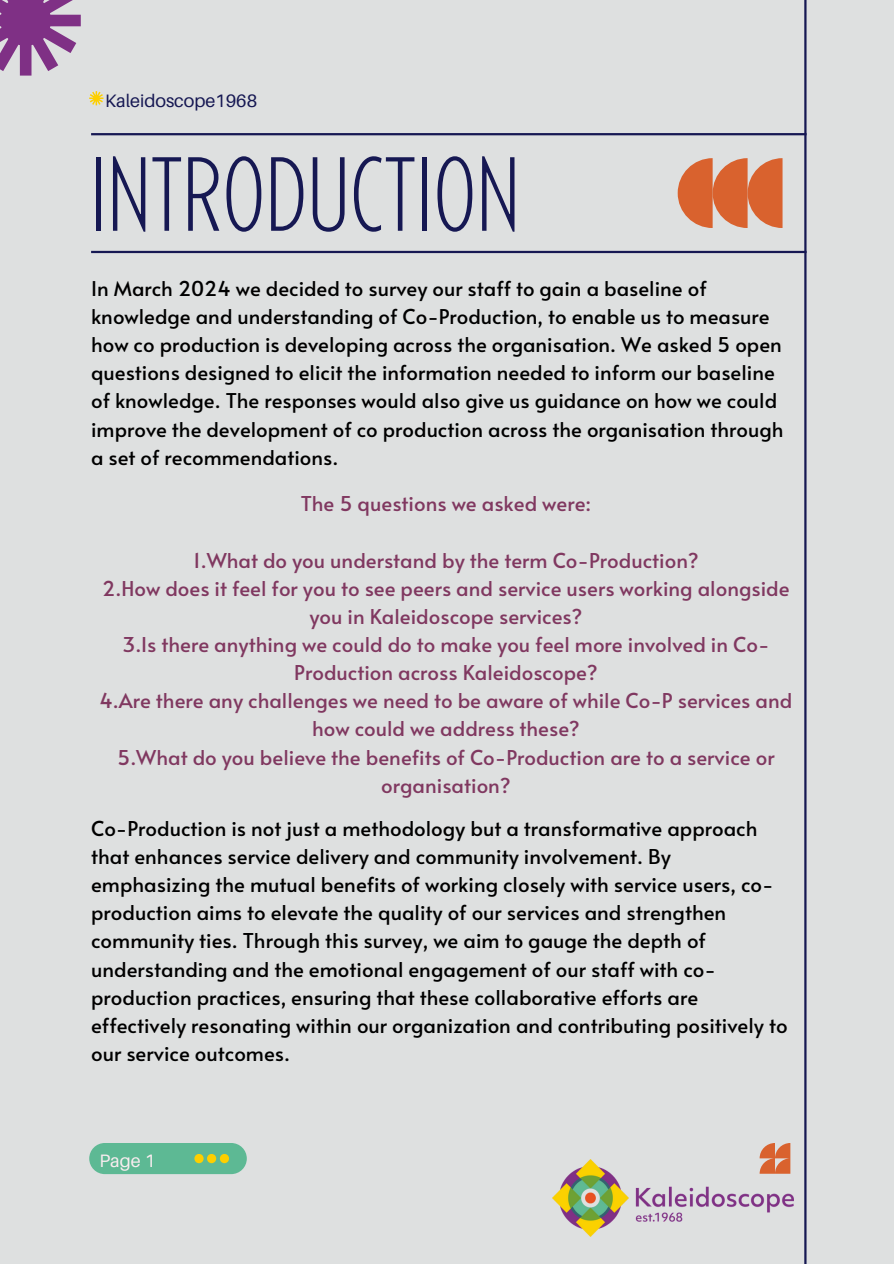
<style>
.page{position:relative;width:894px;height:1264px;background:#fff}
.page>*{position:absolute;margin:0;border:0;box-sizing:border-box;transform-origin:0 0}
.t1{font:200 condensed 105px "Balgin";color:#161853}
.t2{font:20.4px/28.2px "Alata";color:#000}
.t3{font:20.4px/28.2px "Alata";color:#803860;text-align:center}
.t4{font:18px "Aileron";color:#161853}
.t5{font:18px "Aileron";color:#faedf0}
</style>
<div class="page">
<div style="left:0;top:0;width:893px;height:1263px;background:#dee0e0"></div>
<hr style="left:804px;top:0;width:2px;height:1263px;background:#161853">
<svg style="left:89px;top:91px;width:14px;height:14px"></svg>
<hr style="left:91px;top:251px;width:715px;height:2px;background:#161853">
<hr style="left:91px;top:133px;width:715px;height:2px;background:#161853">
<div style="left:89px;top:1142px;width:158px;height:32px;background:#5db994;border-radius:16px"></div>
<svg style="left:194px;top:1154px;width:35px;height:9px"></svg>
<svg style="left:677px;top:158px;width:105px;height:70px"></svg>
<svg style="left:759px;top:1143px;width:30px;height:16px"></svg>
<img style="left:552px;top:1159px;width:240px;height:77px">
<svg style="left:0;top:0;width:81px;height:76px"></svg>
<p class="t4" style="left:105px;top:89px;width:153px">Kaleidoscope1968</p>
<p class="t1" style="left:89px;top:152px;width:432px">INTRODUCTION</p>
<h2 class="t2" style="left:91px;top:273px;width:693px">In March 2024 we decided to survey our staff to gain a baseline of knowledge and understanding of Co-Production, to enable us to measure how co production is developing across the organisation. We asked 5 open questions designed to elicit the information needed to inform our baseline of knowledge. The responses would also give us guidance on how we could improve the development of co production across the organisation through a set of recommendations.</h2>
<p class="t3" style="left:300px;top:489px;width:292px">The 5 questions we asked were:</p>
<h1 class="t3" style="left:99px;top:545px;width:694px">1.What do you understand by the term Co-Production?<br>2.How does it feel for you to see peers and service users working alongside you in Kaleidoscope services?<br>3.Is there anything we could do to make you feel more involved in Co-Production across Kaleidoscope?<br>4.Are there any challenges we need to be aware of while Co-P services and how could we address these?<br>5.What do you believe the benefits of Co-Production are to a service or organisation?</h1>
<h2 class="t2" style="left:91px;top:813px;width:698px">Co-Production is not just a methodology but a transformative approach that enhances service delivery and community involvement. By emphasizing the mutual benefits of working closely with service users, co&shy;production aims to elevate the quality of our services and strengthen community ties. Through this survey, we aim to gauge the depth of understanding and the emotional engagement of our staff with co&shy;production practices, ensuring that these collaborative efforts are effectively resonating within our organization and contributing positively to our service outcomes.</h2>
<h2 class="t5" style="left:99px;top:1149px;width:57px">Page 1</h2>
</div>
